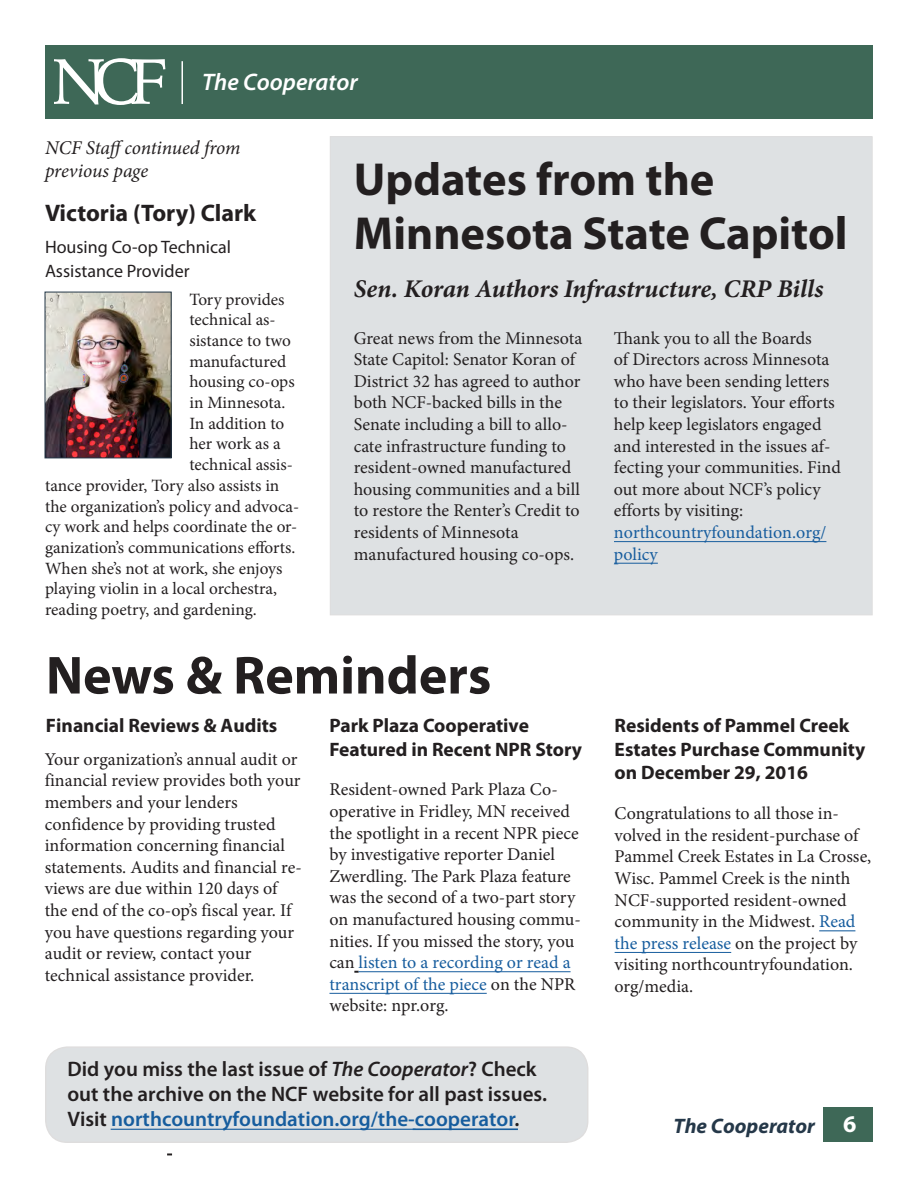
<style>
.page{position:relative;width:918px;height:1188px;background:#fff}
.page>*{position:absolute;margin:0;border:0;box-sizing:border-box;transform-origin:0 0}
.t1{font:700 54px "Myriad Pro";color:#231f20}
.t2{font:700 46.5px/54px "Myriad Pro";color:#231f20}
.t3{font:italic 700 25.5px "Minion Pro";letter-spacing:-.005em;color:#231f20}
.t4{font:700 24px "Myriad Pro";color:#231f20}
.t5{font:italic 600 24px "Myriad Pro";color:#fff}
.t6{font:700 24px "Myriad Pro";color:#fff}
.t7{font:600 21px/25.2px "Myriad Pro";color:#231f20}
.t8{font:italic 700 21px "Myriad Pro";color:#253849}
.t9{font:700 19.5px/23.4px "Myriad Pro";color:#231f20}
.t10{font:italic 19.5px/22.5px "Minion Pro";letter-spacing:-.01em;color:#231f20}
.t11{font:18px/21.6px "Minion Pro";color:#231f20}
.t12{font:18px/24px "Myriad Pro";color:#231f20}
.t13{font:17.25px "Minion Pro";color:#231f20}
.s1{color:#175d9e}
.s2{font-style:italic}
</style>
<div class="page">
<div style="left:330px;top:136px;width:543px;height:479px;background:#dee1e3"></div>
<img style="left:47px;top:294px;width:122px;height:162px">
<div style="left:45px;top:292px;width:126px;height:166px;border:1px solid #253849"></div>
<div style="left:45px;top:45px;width:828px;height:74px;background:#3e6857"></div>
<svg style="left:54px;top:58px;width:111px;height:47px"></svg>
<hr style="left:181px;top:61px;width:2px;height:43px;background:#fff">
<div style="left:824px;top:1108px;width:49px;height:34px;background:#3e6857"></div>
<div style="left:46px;top:1047px;width:542px;height:95px;background:#dee1e3;border-radius:22px"></div>
<div style="left:45px;top:1046px;width:543px;height:97px;border:2px solid #231f20;border-radius:22px"></div>
<hr style="left:359px;top:971px;width:212px;height:1px;background:#175d9e">
<hr style="left:329px;top:993px;width:158px;height:1px;background:#175d9e">
<hr style="left:819px;top:930px;width:36px;height:1px;background:#175d9e">
<hr style="left:615px;top:952px;width:116px;height:1px;background:#175d9e">
<hr style="left:614px;top:541px;width:212px;height:1px;background:#175d9e">
<hr style="left:614px;top:563px;width:44px;height:1px;background:#175d9e">
<hr style="left:111px;top:1129px;width:304px;height:1px;background:#175d9e">
<hr style="left:413px;top:1129px;width:105px;height:1px;background:#175d9e">
<p class="t5" style="left:202px;top:67px;width:157px">The Cooperator</p>
<p class="t10" style="left:45px;top:137px;width:197px">NCF Staffcontinued from previous page</p>
<p class="t4" style="left:45px;top:197px;width:213px">Victoria (Tory) Clark</p>
<p class="t12" style="left:45px;top:235px;width:188px">Housing Co-op Technical<br>Assistance Provider</p>
<p class="t13" style="left:189px;top:288px;width:97px">Tory provides</p>
<p class="t13" style="left:189px;top:308px;width:88px">technical as-</p>
<p class="t13" style="left:189px;top:329px;width:103px">sistance to two</p>
<p class="t13" style="left:189px;top:350px;width:98px">manufactured</p>
<p class="t13" style="left:189px;top:370px;width:107px">housing co-ops</p>
<p class="t13" style="left:189px;top:391px;width:97px">in Minnesota.</p>
<p class="t13" style="left:189px;top:412px;width:97px">In addition to</p>
<p class="t13" style="left:189px;top:432px;width:93px">her work as a</p>
<p class="t13" style="left:189px;top:453px;width:105px">technical assis-</p>
<p class="t13" style="left:45px;top:474px;width:236px">tance provider, Tory also assists in</p>
<p class="t13" style="left:45px;top:495px;width:256px">the organization’s policy and advoca-</p>
<p class="t13" style="left:45px;top:515px;width:254px">cy work and helps coordinate the or-</p>
<p class="t13" style="left:45px;top:536px;width:252px">ganization’s communications efforts.</p>
<p class="t13" style="left:45px;top:557px;width:239px">When she’s not at work, she enjoys</p>
<p class="t13" style="left:45px;top:577px;width:234px">playing violin in a local orchestra,</p>
<p class="t13" style="left:45px;top:598px;width:213px">reading poetry, and gardening.</p>
<p class="t2" style="left:354px;top:150px;width:496px">Updates from the<br>Minnesota State Capitol</p>
<p class="t3" style="left:354px;top:271px;width:471px">Sen. Koran Authors Infrastructure, CRP Bills</p>
<p class="t11" style="left:614px;top:327px;width:228px">Thank you to all the Boards<br>of Directors across Minnesota who have been sending letters to their legislators. Your efforts help keep legislators engaged and interested in the issues af&shy;fecting your communities. Find out more about NCF’s policy efforts by visiting: <span class="s1">northcountryfoundation.org/ policy</span></p>
<p class="t11" style="left:354px;top:327px;width:230px">Great news from the Minnesota<br>State Capitol: Senator Koran of<br>District 32 has agreed to author both NCF-backed bills in the<br>Senate including a bill to allo&shy;cate infrastructure funding to resident-owned manufactured housing communities and a bill to restore the Renter’s Credit to residents of Minnesota manufactured housing co-ops.</p>
<p class="t1" style="left:46px;top:640px;width:447px">News &amp; Reminders</p>
<p class="t9" style="left:46px;top:713px;width:233px">Financial Reviews &amp; Audits</p>
<p class="t11" style="left:45px;top:748px;width:258px">Your organization’s annual audit or financial review provides both your members and your lenders confidence by providing trusted information concerning financial statements. Audits and financial re&shy;views are due within 120 days of the end of the co-op’s fiscal year. If you have questions regarding your audit or review, contact your technical assistance provider.</p>
<p class="t9" style="left:330px;top:713px;width:254px">Park Plaza Cooperative<br>Featured in Recent NPR Story</p>
<p class="t11" style="left:330px;top:779px;width:253px">Resident-owned Park Plaza Co&shy;operative in Fridley, MN received the spotlight in a recent NPR piece by investigative reporter Daniel<br>Zwerdling. The Park Plaza feature was the second of a two-part story on manufactured housing commu&shy;nities. If you missed the story, you can <span class="s1">listen to a recording or read a transcript of the piece</span> on the NPR website: npr.org.</p>
<p class="t7" style="left:67px;top:1056px;width:481px">Did you miss the last issue of <span class="s2">The Cooperator</span>? Check out the archive on the NCF website for all past issues.<br>Visit <span class="s1">northcountryfoundation.org/the-cooperator</span>.</p>
<p class="t9" style="left:615px;top:713px;width:252px">Residents of Pammel Creek<br>Estates Purchase Community on December 29, 2016</p>
<p class="t11" style="left:615px;top:803px;width:258px">Congratulations to all those in&shy;volved in the resident-purchase of<br>Pammel Creek Estates in La Crosse,<br>Wisc. Pammel Creek is the ninth<br>NCF-supported resident-owned community in the Midwest. <span class="s1">Read the press release</span> on the project by visiting northcountryfoundation. org/media.</p>
<p class="t8" style="left:674px;top:1112px;width:143px">The Cooperator</p>
<p class="t6" style="left:843px;top:1108px;width:15px">6</p>
</div>
